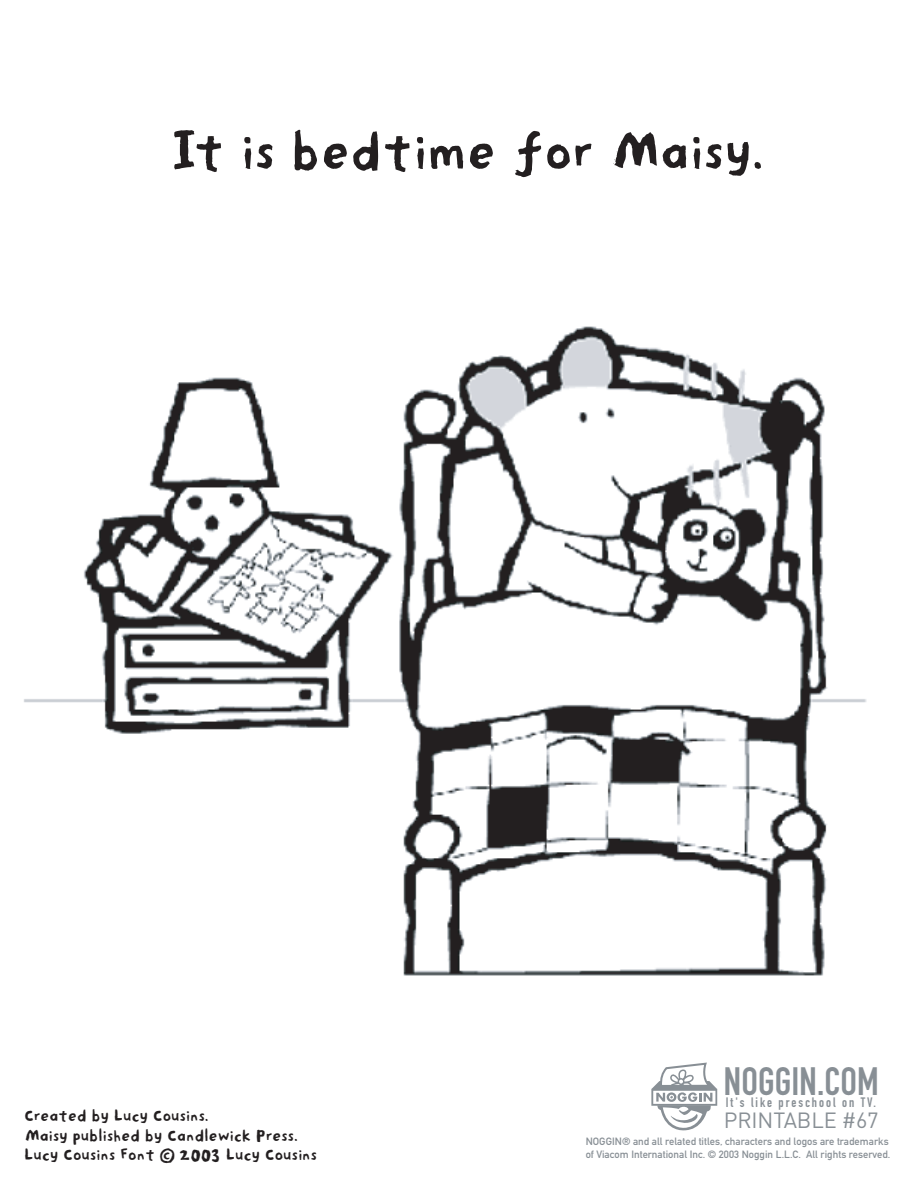
<style>
.page{position:relative;width:918px;height:1188px;background:#fff}
.page>*{position:absolute;margin:0;border:0;box-sizing:border-box;transform-origin:0 0}
.t1{font:54px "Lucy Cousins";color:#231f20}
.t2{font:39px "DIN Engschrift";letter-spacing:.005em;color:#888f95}
.t3{font:21.75px "DIN";letter-spacing:-.005em;color:#888f95}
.t4{font:16.5px/19.5px "Lucy Cousins";color:#231f20}
.t5{font:13.5px "DIN Engschrift";letter-spacing:.145em;color:#888f95}
.t6{font:10.5px/12.8px "DIN Mittelschrift";letter-spacing:.005em;color:#888f95}
</style>
<div class="page">
<img style="left:24px;top:326px;width:843px;height:738px">
<svg style="left:651px;top:1064px;width:67px;height:67px"></svg>
<svg style="left:678px;top:1078px;width:7px;height:7px"></svg>
<h1 class="t1" style="left:174px;top:121px;width:592px">It is bedtime for Maisy.</h1>
<h2 class="t2" style="left:724px;top:1058px;width:156px">NOGGIN.COM</h2>
<p class="t5" style="left:726px;top:1094px;width:152px">It's like preschool on TV.</p>
<p class="t6" style="left:586px;top:1135px;width:306px">NOGGIN® and all related titles, characters and logos are trademarks of Viacom International Inc. © 2003 Noggin L.L.C. All rights reserved.</p>
<h3 class="t4" style="left:24px;top:1106px;width:294px">Created by Lucy Cousins.<br>Maisy published by Candlewick Press.<br>Lucy Cousins Font © 2003 Lucy Cousins</h3>
<h3 class="t3" style="left:724px;top:1106px;width:156px">PRINTABLE #67</h3>
</div>
